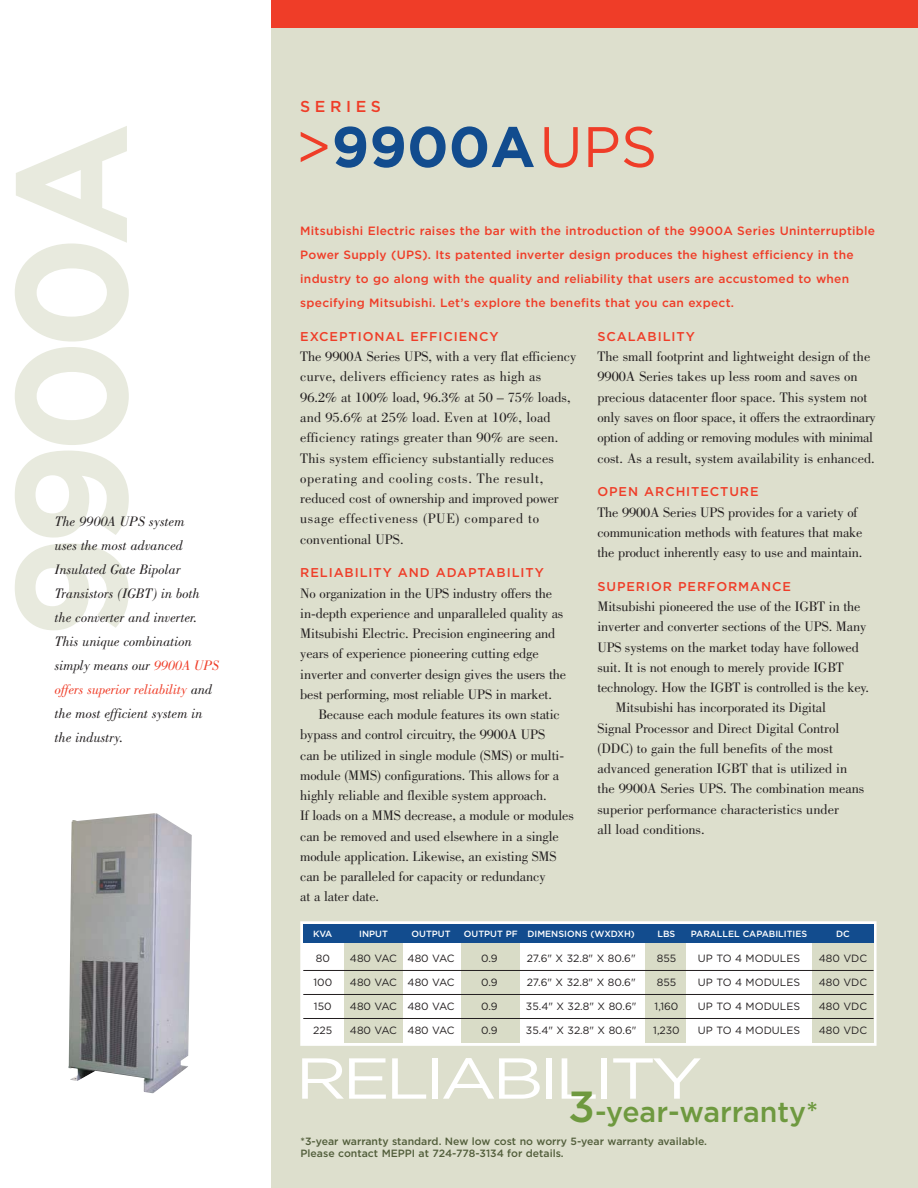
<style>
.page{position:relative;width:918px;height:1188px;background:#fff}
.page>*{position:absolute;margin:0;border:0;box-sizing:border-box;transform-origin:0 0}
.t1{font:700 157.5px "Gotham";letter-spacing:-.075em;color:#e8eade}
.t2{font:57.6px "Gotham";letter-spacing:-.07em;color:#fff;scale:1.25 1}
.t3{font:700 57px "Gotham";color:#124c8e}
.t4{font:500 28.5px "Gotham";color:#6e993f}
.t5{font:500 15.9px "Gotham";letter-spacing:.29em;color:#ef3d28}
.t6{font:14.25px/20.2px "Bodoni";letter-spacing:-.01em;color:#231f20}
.t7{font:14.25px/20.2px "Bodoni";letter-spacing:.01em;color:#231f20}
.t8{font:italic 14.25px/24px "Bodoni";color:#231f20}
.t9{font:500 12.75px "Gotham";letter-spacing:.07em;color:#ef3d28}
.t10{font:500 12px/24px "Gotham";letter-spacing:.02em;color:#ef3d28}
.t11{font:10.5px "Gotham";color:#231f20}
.t12{font:500 10.5px/12.6px "Gotham";color:#525e3b}
.t13{font:10.5px "Gotham";letter-spacing:-.02em;color:#231f20}
.t14{font:500 9px "Gotham";color:#fff}
.s1{font-weight:400;color:#ef3d28}
.s2{color:#ef3d28}
.s3{font-size:43.5px}
</style>
<div class="page">
<div style="left:271px;top:28px;width:647px;height:1160px;background:#dddfcd"></div>
<div style="left:303px;top:924px;width:571px;height:119px;background:#fff"></div>
<div style="left:300px;top:921px;width:577px;height:125px;border:3px solid #fff"></div>
<div style="left:344px;top:924px;width:58px;height:119px;background:#d9dcc7"></div>
<div style="left:461px;top:924px;width:58px;height:119px;background:#d9dcc7"></div>
<div style="left:645px;top:924px;width:41px;height:119px;background:#d9dcc7"></div>
<div style="left:812px;top:924px;width:62px;height:119px;background:#d9dcc7"></div>
<div style="left:303px;top:924px;width:571px;height:18px;background:#124c8e"></div>
<hr style="left:303px;top:970px;width:571px;height:1px;background:#231f20">
<hr style="left:303px;top:994px;width:571px;height:1px;background:#231f20">
<hr style="left:303px;top:1018px;width:571px;height:1px;background:#231f20">
<img style="left:69px;top:813px;width:123px;height:280px">
<div style="left:271px;top:0;width:647px;height:28px;background:#ef3d28"></div>
<p class="t5" style="left:300px;top:100px;width:82px">SERIES</p>
<h1 class="t1" style="left:16px;top:639px;width:519px;rotate:-90deg">9900A</h1>
<h3 class="t3" style="left:295px;top:127px;width:364px"><span class="s1">&gt;</span>9900A<span class="s1">UPS</span></h3>
<p class="t10" style="left:300px;top:220px;width:576px">Mitsubishi Electric raises the bar with the introduction of the 9900A Series Uninterruptible Power Supply (UPS). Its patented inverter design produces the highest efficiency in the industry to go along with the quality and reliability that users are accustomed to when specifying Mitsubishi. Let’s explore the benefits that you can expect.</p>
<p class="t9" style="left:300px;top:332px;width:200px">EXCEPTIONAL EFFICIENCY</p>
<p class="t7" style="left:300px;top:348px;width:278px">The 9900A Series UPS, with a very flat efficiency curve, delivers efficiency rates as high as 96.2% at 100% load, 96.3% at 50 – 75% loads, and 95.6% at 25% load. Even at 10%, load efficiency ratings greater than 90% are seen.<br>This system efficiency substantially reduces operating and cooling costs. The result, reduced cost of ownership and improved power usage effectiveness (PUE) compared to conventional UPS.</p>
<p class="t9" style="left:300px;top:568px;width:245px">RELIABILITY AND ADAPTABILITY</p>
<p class="t6" style="left:300px;top:584px;width:268px">No organization in the UPS industry offers the in-depth experience and unparalleled quality as Mitsubishi Electric. Precision engineering and years of experience pioneering cutting edge inverter and converter design gives the users the best performing, most reliable UPS in market.</p>
<p class="t6" style="left:300px;top:706px;width:275px;text-indent:18px">Because each module features its own static bypass and control circuitry, the 9900A UPS<br>can be utilized in single module (SMS) or multi&shy;module (MMS) configurations. This allows for a highly reliable and flexible system approach.<br>If loads on a MMS decrease, a module or modules can be removed and used elsewhere in a single module application. Likewise, an existing SMS can be paralleled for capacity or redundancy<br>at a later date.</p>
<p class="t9" style="left:597px;top:332px;width:99px">SCALABILITY</p>
<p class="t6" style="left:597px;top:348px;width:280px">The small footprint and lightweight design of the 9900A Series takes up less room and saves on precious datacenter floor space. This system not only saves on floor space, it offers the extraordinary option of adding or removing modules with minimal cost. As a result, system availability is enhanced.</p>
<p class="t9" style="left:597px;top:487px;width:163px">OPEN ARCHITECTURE</p>
<p class="t6" style="left:597px;top:503px;width:267px">The 9900A Series UPS provides for a variety of communication methods with features that make the product inherently easy to use and maintain.</p>
<p class="t9" style="left:597px;top:582px;width:195px">SUPERIOR PERFORMANCE</p>
<p class="t6" style="left:597px;top:598px;width:265px">Mitsubishi pioneered the use of the IGBT in the</p>
<p class="t6" style="left:597px;top:618px;width:270px">inverter and converter sections of the UPS. Many</p>
<p class="t6" style="left:597px;top:638px;width:263px">UPS systems on the market today have followed</p>
<p class="t6" style="left:597px;top:658px;width:248px">suit. It is not enough to merely provide IGBT</p>
<p class="t6" style="left:597px;top:679px;width:273px">technology. How the IGBT is controlled is the key.</p>
<p class="t6" style="left:615px;top:699px;width:212px">Mitsubishi has incorporated its Digital</p>
<p class="t6" style="left:597px;top:719px;width:243px">Signal Processor and Direct Digital Control</p>
<p class="t6" style="left:597px;top:739px;width:237px">(DDC) to gain the full benefits of the most</p>
<p class="t6" style="left:597px;top:760px;width:251px">advanced generation IGBT that is utilized in</p>
<p class="t6" style="left:597px;top:780px;width:269px">the 9900A Series UPS. The combination means</p>
<p class="t6" style="left:597px;top:800px;width:243px">superior performance characteristics under</p>
<p class="t6" style="left:597px;top:820px;width:109px">all load conditions.</p>
<p class="t8" style="left:55px;top:511px;width:166px">The 9900A UPS system<br>uses the most advanced<br>Insulated Gate Bipolar<br>Transistors (IGBT) in both the converter and inverter.<br>This unique combination simply means our <span class="s2">9900A UPS offers superior reliability</span> and the most efficient system in the industry.</p>
<p class="t14" style="left:313px;top:930px;width:21px">KVA</p>
<p class="t14" style="left:359px;top:930px;width:30px">INPUT</p>
<p class="t14" style="left:412px;top:930px;width:40px">OUTPUT</p>
<p class="t14" style="left:464px;top:930px;width:172px">OUTPUT PF DIMENSIONS (WXDXH)</p>
<p class="t14" style="left:658px;top:930px;width:19px">LBS</p>
<p class="t14" style="left:691px;top:930px;width:118px">PARALLEL CAPABILITIES</p>
<p class="t14" style="left:836px;top:930px;width:15px">DC</p>
<p class="t11" style="left:316px;top:954px;width:16px">80</p>
<p class="t13" style="left:350px;top:954px;width:106px">480 VAC 480 VAC</p>
<p class="t11" style="left:481px;top:954px;width:18px">0.9</p>
<p class="t11" style="left:527px;top:954px;width:110px">27.6" X 32.8" X 80.6"</p>
<p class="t11" style="left:657px;top:954px;width:21px">855</p>
<p class="t11" style="left:698px;top:954px;width:104px">UP TO 4 MODULES</p>
<p class="t11" style="left:819px;top:954px;width:50px">480 VDC</p>
<p class="t11" style="left:313px;top:978px;width:20px">100</p>
<p class="t13" style="left:350px;top:978px;width:106px">480 VAC 480 VAC</p>
<p class="t11" style="left:481px;top:978px;width:18px">0.9</p>
<p class="t11" style="left:527px;top:978px;width:110px">27.6" X 32.8" X 80.6"</p>
<p class="t11" style="left:657px;top:978px;width:21px">855</p>
<p class="t11" style="left:698px;top:978px;width:104px">UP TO 4 MODULES</p>
<p class="t11" style="left:819px;top:978px;width:50px">480 VDC</p>
<p class="t11" style="left:314px;top:1002px;width:19px">150</p>
<p class="t13" style="left:350px;top:1002px;width:106px">480 VAC 480 VAC</p>
<p class="t11" style="left:481px;top:1002px;width:18px">0.9</p>
<p class="t11" style="left:526px;top:1002px;width:112px">35.4" X 32.8" X 80.6"</p>
<p class="t11" style="left:655px;top:1002px;width:25px">1,160</p>
<p class="t11" style="left:698px;top:1002px;width:104px">UP TO 4 MODULES</p>
<p class="t11" style="left:819px;top:1002px;width:50px">480 VDC</p>
<p class="t11" style="left:313px;top:1026px;width:21px">225</p>
<p class="t13" style="left:350px;top:1026px;width:106px">480 VAC 480 VAC</p>
<p class="t11" style="left:481px;top:1026px;width:18px">0.9</p>
<p class="t11" style="left:526px;top:1026px;width:112px">35.4" X 32.8" X 80.6"</p>
<p class="t11" style="left:653px;top:1026px;width:28px">1,230</p>
<p class="t11" style="left:698px;top:1026px;width:104px">UP TO 4 MODULES</p>
<p class="t11" style="left:819px;top:1026px;width:50px">480 VDC</p>
<h2 class="t2" style="left:295px;top:1057px;width:328px">RELIABILITY</h2>
<h3 class="t4" style="left:568px;top:1101px;width:252px"><span class="s3">3</span>-year-warranty*</h3>
<p class="t12" style="left:301px;top:1135px;width:408px">*3-year warranty standard. New low cost no worry 5-year warranty available.<br>Please contact MEPPI at 724-778-3134 for details.</p>
</div>
